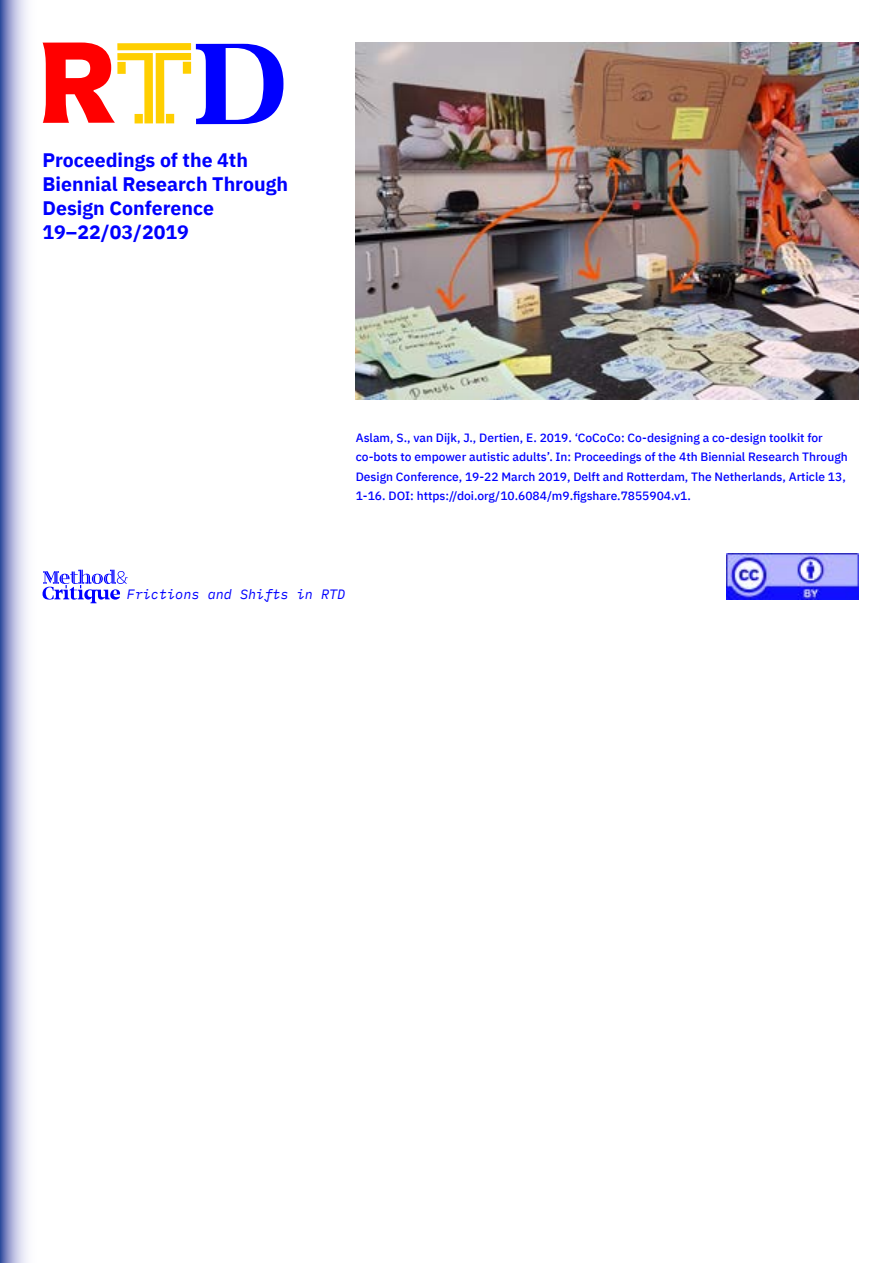
<style>
.page{position:relative;width:893px;height:1263px;background:#fff}
.page>*{position:absolute;margin:0;border:0;box-sizing:border-box;transform-origin:0 0}
.t1{font:700 19.5px/24px "IBM Plex Sans";color:#00f}
.t2{font:italic 13.5px "IBM Plex Mono";color:#00f}
.t3{font:500 12px/19.5px "IBM Plex Sans";color:#00f}
</style>
<div class="page">
<svg style="left:0;top:0;width:43px;height:1263px"></svg>
<svg style="left:43px;top:42px;width:241px;height:82px"></svg>
<svg style="left:43px;top:570px;width:85px;height:33px"></svg>
<img style="left:726px;top:553px;width:133px;height:47px">
<img style="left:356px;top:43px;width:503px;height:357px">
<h1 class="t1" style="left:43px;top:147px;width:247px">Proceedings of the 4th<br>Biennial Research Through<br>Design Conference<br>19–22/03/2019</h1>
<p class="t3" style="left:356px;top:427px;width:493px">Aslam, S., van Dijk, J., Dertien, E. 2019. ‘CoCoCo: Co-designing a co-design toolkit for co-bots to empower autistic adults’. In: Proceedings of the 4th Biennial Research Through Design Conference, 19-22 March 2019, Delft and Rotterdam, The Netherlands, Article 13, 1-16. DOI: https://doi.org/10.6084/m9.figshare.7855904.v1.</p>
<p class="t2" style="left:127px;top:584px;width:220px">Frictions and Shifts in RTD</p>
</div>
